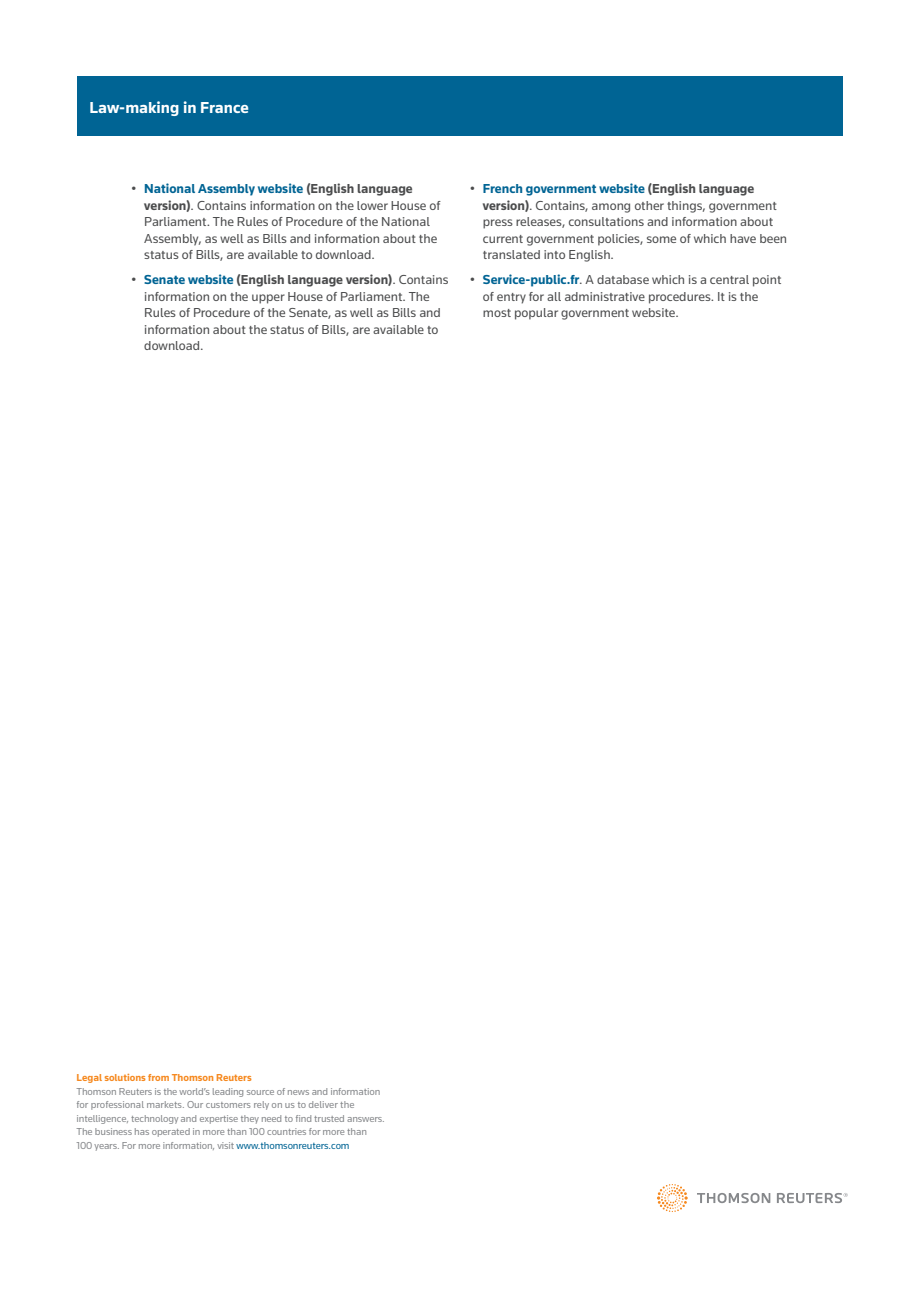
<style>
.page{position:relative;width:919px;height:1289px;background:#fff}
.page>*{position:absolute;margin:0;border:0;box-sizing:border-box;transform-origin:0 0}
.t1{font:700 16.5px "Knowledge";color:#fff}
.t2{font:13.5px/16.5px "Knowledge";color:#4b4c4d}
.t3{font:10.5px/13.5px "Knowledge";letter-spacing:-.01em;color:#86888b}
.t4{font:700 10.5px "Knowledge";color:#f6891f}
.s1{font-weight:700;color:#006494}
.s2{font-weight:700}
.s3{color:#006494}
</style>
<div class="page">
<svg style="left:657px;top:1184px;width:30px;height:27px"></svg>
<svg style="left:697px;top:1192px;width:150px;height:11px"></svg>
<div style="left:77px;top:77px;width:765px;height:59px;background:#006494"></div>
<p class="t1" style="left:89px;top:97px;width:161px">Law-making in France</p>
<p class="t2" style="left:144px;top:180px;width:297px;text-indent:-13px">• <span class="s1">National Assembly website</span> <span class="s2">(English language version)</span>. Contains information on the lower House of Parliament. The Rules of Procedure of the National Assembly, as well as Bills and information about the status of Bills, are available to download.</p>
<p class="t2" style="left:144px;top:271px;width:305px;text-indent:-13px">• <span class="s1">Senate website</span> <span class="s2">(English language version)</span>. Contains information on the upper House of Parliament. The Rules of Procedure of the Senate, as well as Bills and information about the status of Bills, are available to download.</p>
<p class="t2" style="left:483px;top:180px;width:306px;text-indent:-13px">• <span class="s1">French government website</span> <span class="s2">(English language version)</span>. Contains, among other things, government press releases, consultations and information about current government policies, some of which have been translated into English.</p>
<p class="t2" style="left:483px;top:271px;width:300px;text-indent:-13px">• <span class="s1">Service-public.fr</span>. A database which is a central point of entry for all administrative procedures. It is the most popular government website.</p>
<p class="t4" style="left:77px;top:1071px;width:177px">Legal solutions from Thomson Reuters</p>
<p class="t3" style="left:77px;top:1084px;width:310px">Thomson Reuters is the world’s leading source of news and information for professional markets. Our customers rely on us to deliver the intelligence, technology and expertise they need to find trusted answers.<br>The business has operated in more than 100 countries for more than 100 years. For more information, visit <span class="s3">www.thomsonreuters.com</span></p>
</div>
